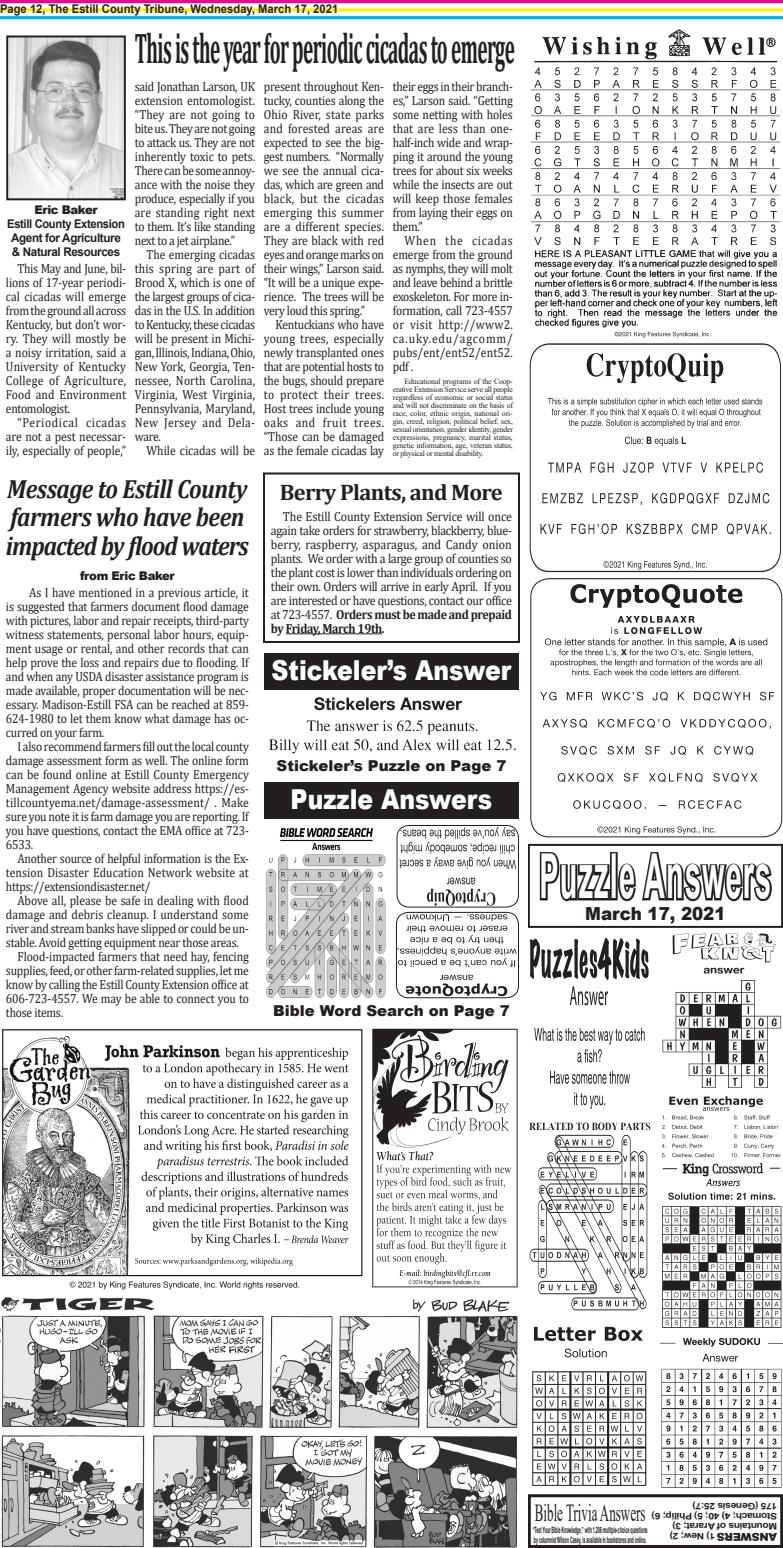
<style>
.page{position:relative;width:783px;height:1548px;background:#fff}
.page>*{position:absolute;margin:0;border:0;box-sizing:border-box;transform-origin:0 0}
.t1{font:700 62px "Arial";letter-spacing:.04em;color:#fff;scale:.46 1}
.t2{font:700 43px "Cambria";letter-spacing:-.03em;color:#231f20;scale:.45 1}
.t3{font:900 27.5px "Arial";color:#fff;scale:.86 1}
.t4{font:italic 700 26.4px/28.8px "Cambria";letter-spacing:-.025em;color:#231f20;scale:.88 1}
.t5{font:24.5px "Times New Roman";color:#231f20;scale:.53 1}
.t6{font:700 22.5px "Cambria";letter-spacing:-.03em;color:#231f20}
.t7{font:900 18px "Arial";color:#231f20;scale:.93 1}
.t8{font:900 15px "Arial";color:#231f20}
.t9{font:13.2px/14px "Cambria";letter-spacing:-.015em;color:#231f20;text-align:justify;scale:.88 1}
.t10{font:13.2px/14px "Cambria";letter-spacing:-.015em;color:#231f20;text-align:justify;scale:.91 1}
.t11{font:700 12px "Arial";color:#231f20;scale:.94 1}
.t12{font:700 12px/14px "Arial";letter-spacing:-.03em;color:#231f20}
.t13{font:900 12px "Arial";letter-spacing:-.03em;color:#231f20}
.t14{font:700 12px "Arial";letter-spacing:-.03em;color:#231f20;scale:.93 1}
.t15{font:900 10.8px "Arial";letter-spacing:-.025em;color:#231f20}
.t16{font:700 9px/10px "Arial";letter-spacing:-.03em;color:#231f20;scale:1.14 1}
.t17{font:700 8.8px/10px "Arial";letter-spacing:-.02em;color:#231f20;scale:.43 1}
.t18{font:8px/8px "Times New Roman";letter-spacing:-.03em;color:#231f20;text-align:justify}
.s1{font-weight:700}
</style>
<div class="page">
<hr style="left:0;top:0;width:783px;height:3px;background:#ed028c">
<hr style="left:0;top:8px;width:783px;height:3px;background:#fff101">
<hr style="left:0;top:16px;width:783px;height:3px;background:#00aeef">
<div style="left:528px;top:1494px;width:255px;height:54px;border:3px solid #231f20"></div>
<svg style="left:538px;top:843px;width:236px;height:59px"></svg>
<div style="left:528px;top:844px;width:255px;height:84px;border:2px solid #231f20"></div>
<img style="left:530px;top:938px;width:119px;height:171px">
<img style="left:662px;top:932px;width:120px;height:156px">
<img style="left:661px;top:1096px;width:120px;height:62px">
<img style="left:532px;top:1326px;width:115px;height:160px">
<img style="left:662px;top:1163px;width:120px;height:165px">
<img style="left:397px;top:912px;width:121px;height:86px;border-radius:12px">
<div style="left:396px;top:912px;width:123px;height:86px;border:1px solid #231f20;border-radius:12px"></div>
<img style="left:397px;top:826px;width:121px;height:81px;border-radius:12px">
<div style="left:397px;top:825px;width:122px;height:83px;border:1px solid #231f20;border-radius:12px"></div>
<img style="left:529px;top:1122px;width:122px;height:189px">
<img style="left:529px;top:343px;width:254px;height:495px">
<img style="left:660px;top:1337px;width:123px;height:151px">
<img style="left:530px;top:29px;width:251px;height:309px">
<img style="left:266px;top:828px;width:120px;height:170px">
<div style="left:264px;top:782px;width:255px;height:36px;background:#231f20"></div>
<div style="left:264px;top:782px;width:255px;height:37px;border:1px solid #231f20"></div>
<div style="left:264px;top:654px;width:255px;height:36px;background:#231f20"></div>
<div style="left:264px;top:653px;width:255px;height:37px;border:1px solid #231f20"></div>
<img style="left:269px;top:697px;width:247px;height:57px">
<img style="left:9px;top:39px;width:114px;height:158px">
<div style="left:6px;top:36px;width:120px;height:164px;border:2px solid #231f20"></div>
<hr style="left:286px;top:633px;width:96px;height:1px;background:#231f20">
<div style="left:263px;top:473px;width:257px;height:170px;border:2px solid #231f20"></div>
<img style="left:0;top:1297px;width:518px;height:251px">
<img style="left:2px;top:1029px;width:361px;height:261px">
<img style="left:372px;top:1028px;width:146px;height:260px">
<p class="t11" style="left:0;top:1px;width:361px">Page 12, The Estill County Tribune, Wednesday, March 17, 2021</p>
<p class="t13" style="left:34px;top:201px;width:65px">Eric Baker</p>
<p class="t14" style="left:7px;top:216px;width:128px">Estill County Extension</p>
<p class="t12" style="left:11px;top:231px;width:111px">Agent for Agriculture &amp; Natural Resources</p>
<p class="t9" style="left:6px;top:262px;width:138px;text-indent:12px">This May and June, bil&shy;lions of 17-year periodi&shy;cal cicadas will emerge fromthegroundallacross Kentucky, but don’t wor&shy;ry. They will mostly be a noisy irritation, said a University of Kentucky College of Agriculture, Food and Environment entomologist.</p>
<p class="t9" style="left:6px;top:416px;width:138px;text-indent:12px">“Periodical cicadas are not a pest necessar&shy;ily, especially of people,”</p>
<p class="t2" style="left:135px;top:18px;width:846px">This is the year for periodic cicadas to emerge</p>
<p class="t9" style="left:135px;top:80px;width:138px">said Jonathan Larson, UK extension entomologist. “They are not going to biteus.Theyarenot going to attack us. They are not inherently toxic to pets.<br>Therecanbesomeannoy&shy;ance with the noise they produce, especially if you are standing right next to them. It’s like standing next to a jet airplane.”</p>
<p class="t9" style="left:135px;top:248px;width:138px;text-indent:12px">The emerging cicadas this spring are part of Brood X, which is one of the largest groups of cica&shy;das in the U.S. In addition to Kentucky, these cicadas will be present in Michi&shy;gan,Illinois,Indiana,Ohio, New York, Georgia, Ten&shy;nessee, North Carolina, Virginia, West Virginia, Pennsylvania, Maryland, New Jersey and Dela&shy;ware.</p>
<p class="t9" style="left:147px;top:444px;width:125px">While cicadas will be</p>
<p class="t9" style="left:264px;top:80px;width:138px">present throughout Ken&shy;tucky, counties along the Ohio River, state parks and forested areas are expected to see the big&shy;gest numbers. “Normally we see the annual cica&shy;das, which are green and black, but the cicadas emerging this summer are a different species.<br>They are black with red eyes and orange marks on their wings,” Larson said. “It will be a unique expe&shy;rience. The trees will be very loud this spring.”</p>
<p class="t9" style="left:264px;top:318px;width:138px;text-indent:12px">Kentuckians who have young trees, especially newly transplanted ones that are potential hosts to the bugs, should prepare to protect their trees.<br>Host trees include young oaks and fruit trees. “Those can be damaged as the female cicadas lay</p>
<p class="t9" style="left:393px;top:80px;width:138px">their eggs in their branch&shy;es,” Larson said. “Getting some netting with holes that are less than one&shy;half-inch wide and wrap&shy;ping it around the young trees for about six weeks while the insects are out will keep those females from laying their eggs on them.”</p>
<p class="t9" style="left:393px;top:234px;width:138px;text-indent:12px">When the cicadas emerge from the ground as nymphs, they will molt and leave behind a brittle exoskeleton. For more in&shy;formation, call 723-4557 or visit http://www2. ca.uky.edu/agcomm/ pubs/ent/ent52/ent52. pdf .</p>
<p class="t18" style="left:393px;top:377px;width:122px;text-indent:12px">Educational programs of the Coop&shy;erative Extension Service serve all people regardless of economic or social status and will not discriminate on the basis of race, color, ethnic origin, national ori&shy;gin, creed, religion, political belief, sex, sexual orientation, gender identity, gender expressions, pregnancy, marital status, genetic information, age, veteran status, or physical or mental disability.</p>
<p class="t4" style="left:7px;top:473px;width:275px">Message to Estill County farmers who have been</p>
<p class="t4" style="left:6px;top:531px;width:278px">impacted by flood waters</p>
<p class="t13" style="left:80px;top:567px;width:96px">from Eric Baker</p>
<p class="t9" style="left:6px;top:586px;width:278px;text-indent:23px">As I have mentioned in a previous article, it is suggested that farmers document flood damage with pictures, labor and repair receipts, third-party witness statements, personal labor hours, equip&shy;ment usage or rental, and other records that can help prove the loss and repairs due to flooding. If and when any USDA disaster assistance program is made available, proper documentation will be nec&shy;essary. Madison-Estill FSA can be reached at 859- 624-1980 to let them know what damage has oc&shy;curred on your farm.</p>
<p class="t9" style="left:6px;top:740px;width:278px;text-indent:12px">I also recommend farmers fill out the local county damage assessment form as well. The online form can be found online at Estill County Emergency Management Agency website address https://es&shy;tillcountyema.net/damage-assessment/ . Make sure you note it is farm damage you are reporting. If you have questions, contact the EMA office at 723- 6533.</p>
<p class="t9" style="left:6px;top:852px;width:278px;text-indent:12px">Another source of helpful information is the Ex&shy;tension Disaster Education Network website at https://extensiondisaster.net/</p>
<p class="t9" style="left:6px;top:894px;width:278px;text-indent:12px">Above all, please be safe in dealing with flood damage and debris cleanup. I understand some river and stream banks have slipped or could be un&shy;stable. Avoid getting equipment near those areas.</p>
<p class="t9" style="left:6px;top:950px;width:278px;text-indent:12px">Flood-impacted farmers that need hay, fencing supplies, feed, or other farm-related supplies, let me know by calling the Estill County Extension office at 606-723-4557. We may be able to connect you to those items.</p>
<p class="t6" style="left:280px;top:477px;width:224px">Berry Plants, and More</p>
<p class="t10" style="left:271px;top:510px;width:266px;text-indent:12px">The Estill County Extension Service will once again take orders for strawberry, blackberry, blue&shy;berry, raspberry, asparagus, and Candy onion plants. We order with a large group of counties so the plant cost is lower than individuals ordering on their own. Orders will arrive in early April. If you are interested or have questions, contact our office at 723-4557. <span class="s1">Orders must be made and prepaid by Friday, March 19th.</span></p>
<p class="t3" style="left:272px;top:651px;width:280px">Stickeler’s Answer</p>
<p class="t8" style="left:277px;top:755px;width:231px">Stickeler’s Puzzle on Page 7</p>
<p class="t3" style="left:291px;top:780px;width:236px">Puzzle Answers</p>
<p class="t8" style="left:273px;top:999px;width:238px">Bible Word Search on Page 7</p>
<p class="t1" style="left:540px;top:833px;width:505px">Puzzle Answers</p>
<p class="t7" style="left:585px;top:901px;width:152px">March 17, 2021</p>
<p class="t16" style="left:777px;top:1531px;width:112px;rotate:-180deg">Mountains of Ararat; 3)<br>Stomach; 4) 40; 5) Philip; 6)<br>175 (Genesis 25:7)</p>
<p class="t5" style="left:535px;top:1495px;width:210px">Bible Trivia Answers</p>
<p class="t17" style="left:533px;top:1525px;width:269px">“Test Your Bible Knowledge,” with 1,206 multiple-choice questions by columnist Wilson Casey, is available in bookstores and online.</p>
<p class="t16" style="left:715px;top:1541px;width:41px;rotate:-180deg">1) New; 2)</p>
<p class="t15" style="left:777px;top:1545px;width:62px;rotate:-180deg">ANSWERS</p>
</div>
